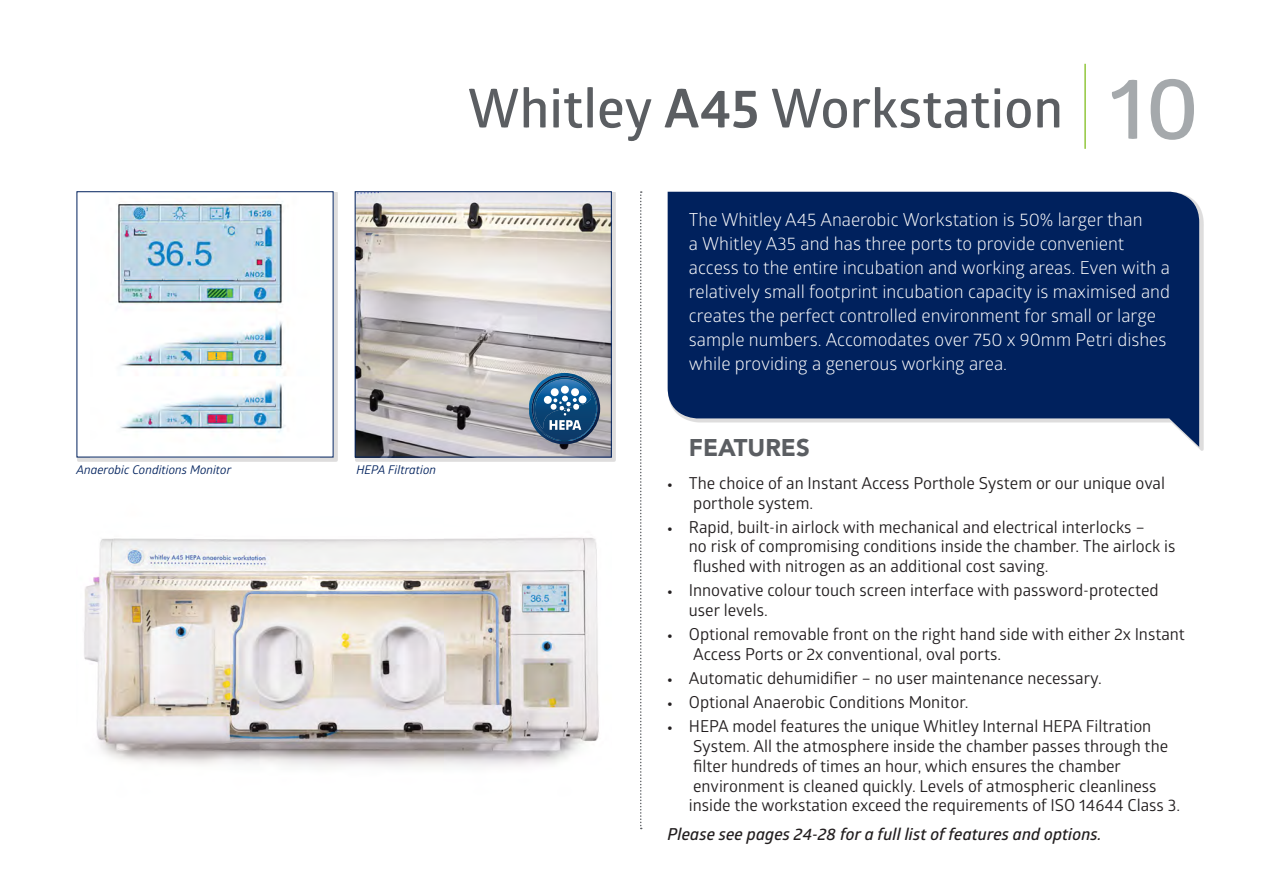
<style>
.page{position:relative;width:1263px;height:893px;background:#fff}
.page>*{position:absolute;margin:0;border:0;box-sizing:border-box;transform-origin:0 0}
.Table_of_contents_2{font:600 87px "Glober";color:#a5a9ac}
.Headline_1{font:600 54px "Glober";color:#5b5e62}
.Headline_2{font:900 24px "Avenir";color:#5b5e62}
.t1{font:18px/24px "Glober";color:#fff}
.Headline_2-2{font:16.5px/19.8px "Glober";color:#231f20}
.Headline_2-3{font:italic 600 16.5px "Glober";color:#231f20}
.Quotes{font:italic 12px "Glober";color:#00215d}
.s1{font-weight:700}
.s2{font-weight:800;font-size:13.5px}
</style>
<div class="page">
<hr style="left:1084px;top:64px;width:2px;height:85px;background:#92c73d">
<svg style="left:640px;top:191px;width:2px;height:638px"></svg>
<div style="left:668px;top:192px;width:535px;height:259px;background:#231f20;opacity:.15"></div>
<svg style="left:668px;top:192px;width:531px;height:255px;background:#1b396e"></svg>
<div style="left:355px;top:192px;width:260px;height:269px;background:#231f20;opacity:.15"></div>
<img style="left:357px;top:193px;width:253px;height:262px">
<div style="left:355px;top:191px;width:257px;height:266px;border:1px solid #00215d"></div>
<svg style="left:529px;top:373px;width:71px;height:71px;background:#4e7598"></svg>
<div style="left:77px;top:192px;width:260px;height:269px;background:#231f20;opacity:.15"></div>
<div style="left:77px;top:192px;width:256px;height:265px;background:#fff"></div>
<img style="left:117px;top:201px;width:169px;height:232px">
<img style="left:84px;top:537px;width:515px;height:230px">
<p class="Quotes" style="left:77px;top:462px;width:156px">Anaerobic Conditions Monitor</p>
<p class="Quotes" style="left:356px;top:462px;width:81px">HEPA Filtration</p>
<p class="Headline_1" style="left:467px;top:71px;width:597px">Whitley <span class="s1">A45</span> Workstation</p>
<p class="Table_of_contents_2" style="left:1109px;top:47px;width:91px">10</p>
<p class="t1" style="left:689px;top:207px;width:483px">The Whitley A45 Anaerobic Workstation is 50% larger than<br>a Whitley A35 and has three ports to provide convenient access to the entire incubation and working areas. Even with a relatively small footprint incubation capacity is maximised and creates the perfect controlled environment for small or large sample numbers. Accomodates over 750 x 90mm Petri dishes while providing a generous working area.</p>
<p class="Headline_2" style="left:689px;top:433px;width:122px">FEATURES</p>
<p class="Headline_2-2" style="left:693px;top:472px;width:473px;text-indent:-26px"><span class="s2">•</span> The choice of an Instant Access Porthole System or our unique oval porthole system.</p>
<p class="Headline_2-2" style="left:689px;top:516px;width:488px;text-indent:-21px"><span class="s2">•</span> Rapid, built-in airlock with mechanical and electrical interlocks –<br>no risk of compromising conditions inside the chamber. The airlock is flushed with nitrogen as an additional cost saving.</p>
<p class="Headline_2-2" style="left:689px;top:580px;width:471px;text-indent:-21px"><span class="s2">•</span> Innovative colour touch screen interface with password-protected user levels.</p>
<p class="Headline_2-2" style="left:693px;top:624px;width:493px;text-indent:-26px"><span class="s2">•</span> Optional removable front on the right hand side with either 2x Instant<br>Access Ports or 2x conventional, oval ports.</p>
<p class="Headline_2-2" style="left:668px;top:668px;width:436px"><span class="s2">•</span> Automatic dehumidifier – no user maintenance necessary.</p>
<p class="Headline_2-2" style="left:668px;top:692px;width:302px"><span class="s2">•</span> Optional Anaerobic Conditions Monitor.</p>
<p class="Headline_2-2" style="left:689px;top:716px;width:493px;text-indent:-21px"><span class="s2">•</span> HEPA model features the unique Whitley Internal HEPA Filtration System. All the atmosphere inside the chamber passes through the filter hundreds of times an hour, which ensures the chamber environment is cleaned quickly. Levels of atmospheric cleanliness inside the workstation exceed the requirements of ISO 14644 Class 3.</p>
<p class="Headline_2-3" style="left:668px;top:822px;width:435px">Please see pages 24-28 for a full list of features and options.</p>
</div>
